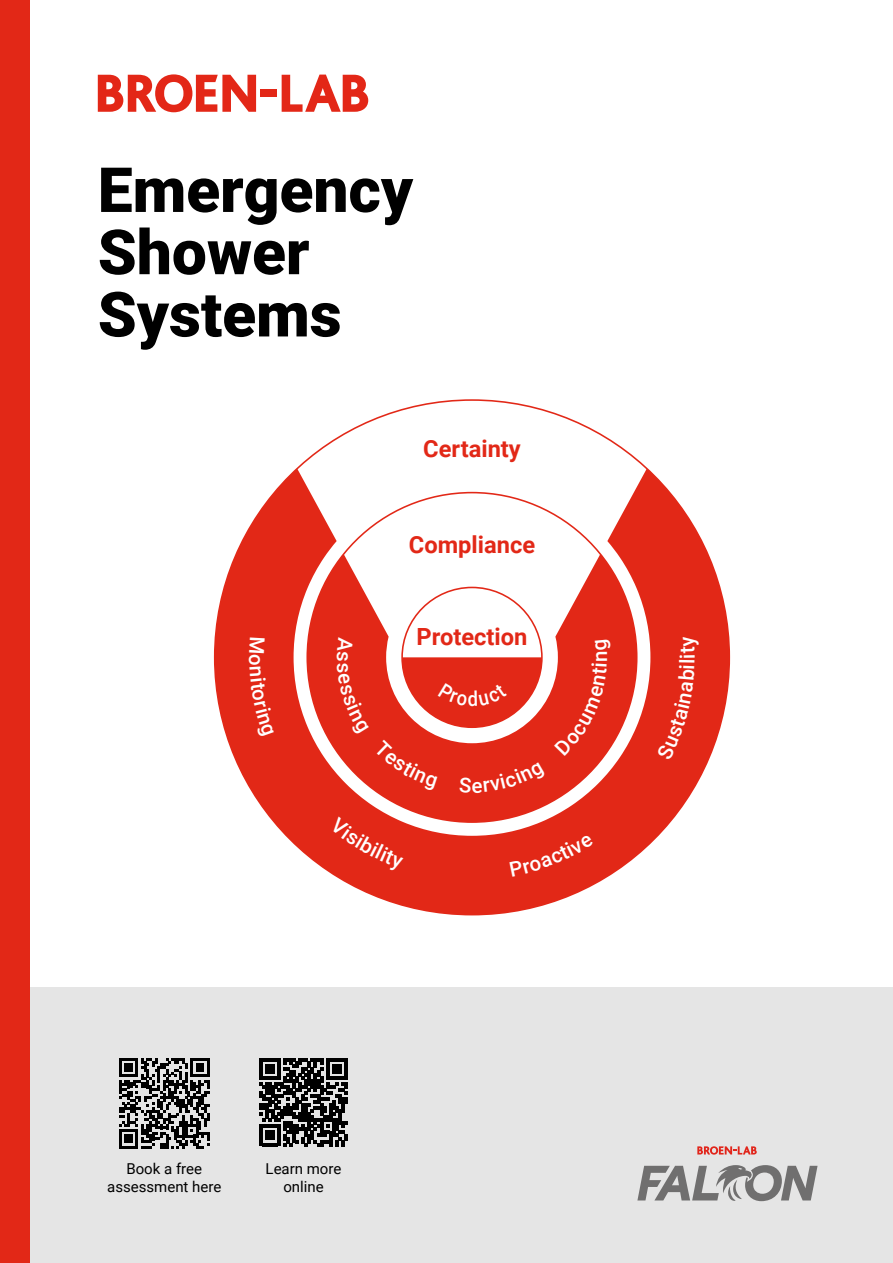
<style>
.page{position:relative;width:893px;height:1263px;background:#fff}
.page>*{position:absolute;margin:0;border:0;box-sizing:border-box;transform-origin:0 0}
.t1{font:900 62.25px/62.2px "Roboto";color:#000}
.t2{font:700 23.7px "Roboto";color:#e22817}
.t3{font:500 20.55px "Roboto";color:#fff}
.t4{font:15px/18px "Roboto";color:#000;text-align:center}
</style>
<div class="page">
<div style="left:26px;top:987px;width:867px;height:276px;background:#e5e5e5"></div>
<svg style="left:119px;top:1058px;width:90px;height:90px"></svg>
<div style="left:0;top:0;width:30px;height:1263px;background:#e22817"></div>
<svg style="left:697px;top:1146px;width:60px;height:8px"></svg>
<svg style="left:637px;top:1165px;width:181px;height:36px"></svg>
<svg style="left:98px;top:74px;width:158px;height:38px"></svg>
<div style="left:261px;top:90px;width:16px;height:7px;background:#e32717"></div>
<svg style="left:282px;top:75px;width:86px;height:37px"></svg>
<svg style="left:259px;top:1058px;width:88px;height:88px"></svg>
<svg style="left:297px;top:400px;width:350px;height:69px"></svg>
<svg style="left:215px;top:469px;width:514px;height:446px;fill:#e22817"></svg>
<svg style="left:307px;top:554px;width:330px;height:268px;fill:#e22817"></svg>
<div style="left:249px;top:637px;width:25px;height:101px;background:#e22817"></div>
<div style="left:330px;top:817px;width:73px;height:55px;background:#e22817"></div>
<div style="left:510px;top:834px;width:84px;height:42px;background:#e22817"></div>
<div style="left:656px;top:636px;width:43px;height:124px;background:#e22817"></div>
<svg style="left:337px;top:493px;width:274px;height:300px"></svg>
<h1 class="t1" style="left:98px;top:156px;width:317px">Emergency<br>Shower<br>Systems</h1>
<h2 class="t2" style="left:423px;top:432px;width:99px">Certainty</h2>
<h2 class="t2" style="left:409px;top:528px;width:128px">Compliance</h2>
<h2 class="t2" style="left:417px;top:620px;width:112px">Protection</h2>
<h3 class="t3" style="left:359px;top:651px;width:12px;rotate:90deg">s</h3>
<h3 class="t3" style="left:585px;top:662px;width:13px;rotate:-90deg">n</h3>
<p class="t4" style="left:107px;top:1159px;width:116px">Book a free assessment here</p>
<p class="t4" style="left:266px;top:1159px;width:77px">Learn more online</p>
</div>
